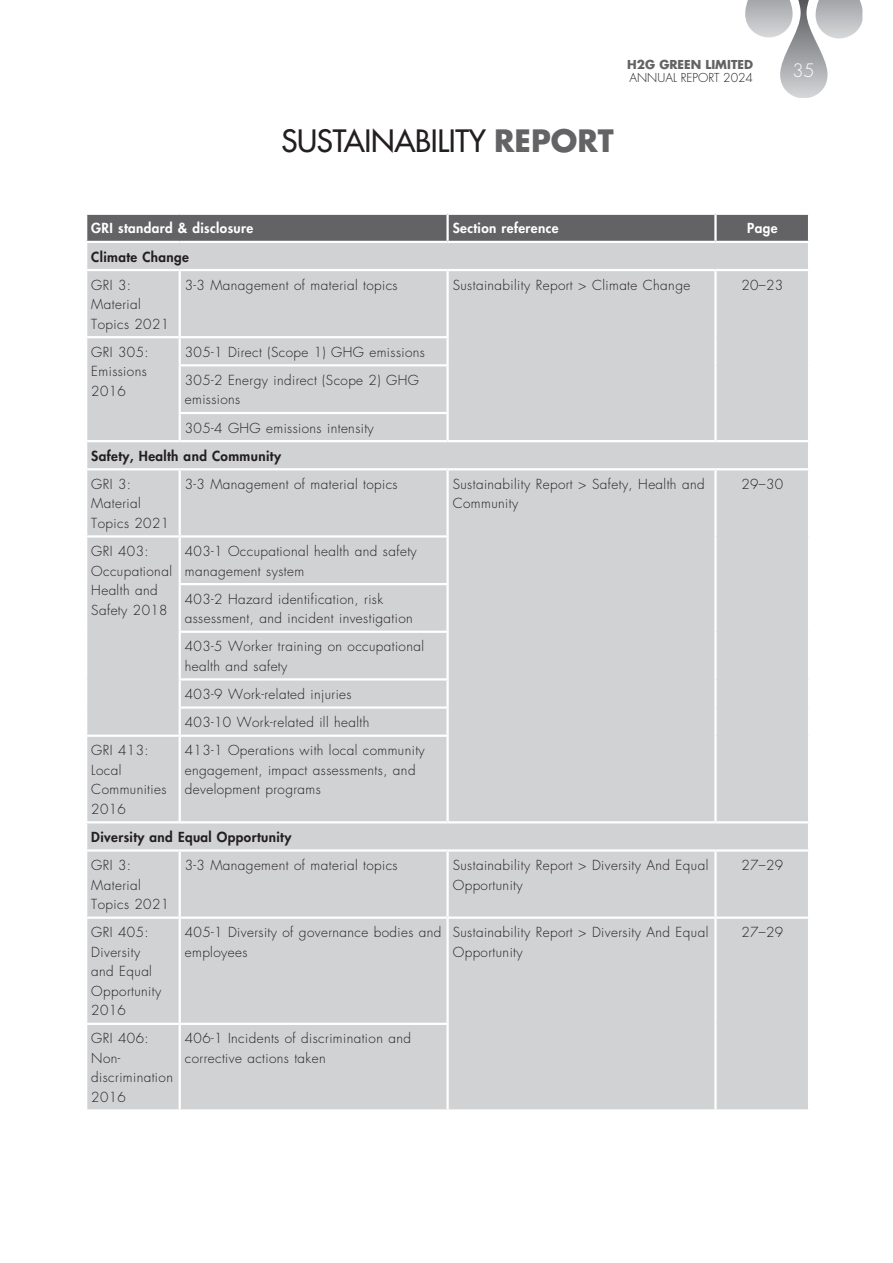
<style>
.page{position:relative;width:893px;height:1263px;background:#fff}
.page>*{position:absolute;margin:0;border:0;box-sizing:border-box;transform-origin:0 0}
.t1{font:500 30px "Futura Std";letter-spacing:-.01em;color:#231f20}
.t2{font:300 18px "Futura Std";color:#fff}
.t3{font:300 13.5px/19.5px "Futura Std";letter-spacing:.03em;color:#231f20}
.t4{font:800 13.5px "Futura Std";letter-spacing:.03em;color:#231f20}
.t5{font:800 13.5px "Futura Std";letter-spacing:.03em;color:#fff}
.t6{font:300 12px "Futura Std";color:#231f20}
.t7{font:700 12px "Futura Std";color:#636366}
.s1{font-weight:700;color:#636366}
</style>
<div class="page">
<div style="left:87px;top:215px;width:721px;height:26px;background:#636366"></div>
<div style="left:87px;top:243px;width:721px;height:866px;background:#d1d2d4"></div>
<hr style="left:446px;top:215px;width:3px;height:26px;background:#fff">
<hr style="left:714px;top:215px;width:3px;height:26px;background:#fff">
<hr style="left:85px;top:269px;width:95px;height:2px;background:#fff">
<hr style="left:180px;top:269px;width:268px;height:2px;background:#fff">
<hr style="left:179px;top:271px;width:2px;height:65px;background:#fff">
<hr style="left:448px;top:269px;width:267px;height:2px;background:#fff">
<hr style="left:446px;top:271px;width:3px;height:65px;background:#fff">
<hr style="left:715px;top:269px;width:95px;height:2px;background:#fff">
<hr style="left:714px;top:271px;width:3px;height:66px;background:#fff">
<hr style="left:85px;top:336px;width:95px;height:2px;background:#fff">
<hr style="left:180px;top:336px;width:269px;height:2px;background:#fff">
<hr style="left:179px;top:338px;width:2px;height:26px;background:#fff">
<hr style="left:446px;top:338px;width:3px;height:26px;background:#fff">
<hr style="left:714px;top:337px;width:3px;height:28px;background:#fff">
<hr style="left:179px;top:364px;width:270px;height:2px;background:#fff">
<hr style="left:179px;top:366px;width:2px;height:46px;background:#fff">
<hr style="left:446px;top:366px;width:3px;height:46px;background:#fff">
<hr style="left:714px;top:365px;width:3px;height:48px;background:#fff">
<hr style="left:179px;top:412px;width:270px;height:2px;background:#fff">
<hr style="left:179px;top:414px;width:2px;height:26px;background:#fff">
<hr style="left:446px;top:414px;width:3px;height:26px;background:#fff">
<hr style="left:714px;top:413px;width:3px;height:27px;background:#fff">
<hr style="left:85px;top:440px;width:95px;height:2px;background:#fff">
<hr style="left:180px;top:440px;width:268px;height:2px;background:#fff">
<hr style="left:448px;top:440px;width:267px;height:2px;background:#fff">
<hr style="left:715px;top:440px;width:95px;height:2px;background:#fff">
<hr style="left:85px;top:468px;width:95px;height:2px;background:#fff">
<hr style="left:180px;top:468px;width:268px;height:2px;background:#fff">
<hr style="left:179px;top:470px;width:2px;height:65px;background:#fff">
<hr style="left:448px;top:468px;width:267px;height:2px;background:#fff">
<hr style="left:446px;top:470px;width:3px;height:65px;background:#fff">
<hr style="left:715px;top:468px;width:95px;height:2px;background:#fff">
<hr style="left:714px;top:470px;width:3px;height:66px;background:#fff">
<hr style="left:85px;top:535px;width:95px;height:3px;background:#fff">
<hr style="left:180px;top:535px;width:269px;height:3px;background:#fff">
<hr style="left:179px;top:538px;width:2px;height:45px;background:#fff">
<hr style="left:446px;top:538px;width:3px;height:45px;background:#fff">
<hr style="left:714px;top:536px;width:3px;height:48px;background:#fff">
<hr style="left:179px;top:583px;width:270px;height:2px;background:#fff">
<hr style="left:179px;top:585px;width:2px;height:46px;background:#fff">
<hr style="left:446px;top:585px;width:3px;height:46px;background:#fff">
<hr style="left:714px;top:584px;width:3px;height:48px;background:#fff">
<hr style="left:179px;top:631px;width:270px;height:2px;background:#fff">
<hr style="left:179px;top:633px;width:2px;height:45px;background:#fff">
<hr style="left:446px;top:633px;width:3px;height:45px;background:#fff">
<hr style="left:714px;top:632px;width:3px;height:47px;background:#fff">
<hr style="left:179px;top:678px;width:270px;height:2px;background:#fff">
<hr style="left:179px;top:680px;width:2px;height:26px;background:#fff">
<hr style="left:446px;top:680px;width:3px;height:26px;background:#fff">
<hr style="left:714px;top:679px;width:3px;height:28px;background:#fff">
<hr style="left:179px;top:706px;width:270px;height:3px;background:#fff">
<hr style="left:179px;top:709px;width:2px;height:25px;background:#fff">
<hr style="left:446px;top:709px;width:3px;height:25px;background:#fff">
<hr style="left:714px;top:707px;width:3px;height:29px;background:#fff">
<hr style="left:85px;top:734px;width:95px;height:3px;background:#fff">
<hr style="left:180px;top:734px;width:269px;height:3px;background:#fff">
<hr style="left:179px;top:737px;width:2px;height:84px;background:#fff">
<hr style="left:446px;top:737px;width:3px;height:84px;background:#fff">
<hr style="left:714px;top:736px;width:3px;height:85px;background:#fff">
<hr style="left:85px;top:821px;width:95px;height:2px;background:#fff">
<hr style="left:180px;top:821px;width:268px;height:2px;background:#fff">
<hr style="left:448px;top:821px;width:267px;height:2px;background:#fff">
<hr style="left:715px;top:821px;width:95px;height:2px;background:#fff">
<hr style="left:85px;top:849px;width:95px;height:3px;background:#fff">
<hr style="left:180px;top:849px;width:268px;height:3px;background:#fff">
<hr style="left:179px;top:852px;width:2px;height:64px;background:#fff">
<hr style="left:448px;top:849px;width:267px;height:3px;background:#fff">
<hr style="left:446px;top:852px;width:3px;height:64px;background:#fff">
<hr style="left:715px;top:849px;width:95px;height:3px;background:#fff">
<hr style="left:714px;top:852px;width:3px;height:64px;background:#fff">
<hr style="left:85px;top:916px;width:95px;height:3px;background:#fff">
<hr style="left:180px;top:916px;width:268px;height:3px;background:#fff">
<hr style="left:179px;top:919px;width:2px;height:104px;background:#fff">
<hr style="left:448px;top:916px;width:267px;height:3px;background:#fff">
<hr style="left:446px;top:919px;width:3px;height:104px;background:#fff">
<hr style="left:715px;top:916px;width:95px;height:3px;background:#fff">
<hr style="left:714px;top:919px;width:3px;height:105px;background:#fff">
<hr style="left:85px;top:1023px;width:95px;height:2px;background:#fff">
<hr style="left:180px;top:1023px;width:269px;height:2px;background:#fff">
<hr style="left:179px;top:1025px;width:2px;height:84px;background:#fff">
<hr style="left:446px;top:1025px;width:3px;height:84px;background:#fff">
<hr style="left:714px;top:1024px;width:3px;height:85px;background:#fff">
<svg style="left:745px;top:0;width:117px;height:98px"></svg>
<p class="t7" style="left:627px;top:56px;width:127px">H2G GREEN LIMITED</p>
<p class="t6" style="left:629px;top:70px;width:125px">ANNUAL REPORT 2024</p>
<h1 class="t1" style="left:281px;top:122px;width:334px">SUSTAINABILITY <span class="s1">REPORT</span></h1>
<h2 class="t2" style="left:792px;top:59px;width:24px">35</h2>
<p class="t5" style="left:91px;top:220px;width:164px">GRI standard &amp; disclosure</p>
<p class="t5" style="left:453px;top:220px;width:107px">Section reference</p>
<p class="t5" style="left:747px;top:220px;width:32px">Page</p>
<p class="t4" style="left:91px;top:248px;width:99px">Climate Change</p>
<p class="t3" style="left:91px;top:275px;width:79px">GRI 3:<br>Material<br>Topics 2021</p>
<p class="t3" style="left:185px;top:275px;width:214px">3-3 Management of material topics</p>
<p class="t3" style="left:453px;top:275px;width:239px">Sustainability Report &gt; Climate Change</p>
<p class="t3" style="left:741px;top:275px;width:43px">20–23</p>
<p class="t3" style="left:91px;top:343px;width:59px">GRI 305:<br>Emissions<br>2016</p>
<p class="t3" style="left:185px;top:338px;width:242px;line-height:28.2px">305-1 Direct (Scope 1) GHG emissions<br>305-2 Energy indirect (Scope 2) GHG</p>
<p class="t3" style="left:185px;top:386px;width:191px;line-height:28.2px">emissions<br>305-4 GHG emissions intensity</p>
<p class="t4" style="left:91px;top:447px;width:191px">Safety, Health and Community</p>
<p class="t3" style="left:91px;top:475px;width:79px">GRI 3:<br>Material<br>Topics 2021</p>
<p class="t3" style="left:185px;top:475px;width:214px">3-3 Management of material topics</p>
<p class="t3" style="left:453px;top:475px;width:253px">Sustainability Report &gt; Safety, Health and<br>Community</p>
<p class="t3" style="left:741px;top:475px;width:43px">29–30</p>
<p class="t3" style="left:91px;top:542px;width:82px">GRI 403:<br>Occupational<br>Health and<br>Safety 2018</p>
<p class="t3" style="left:185px;top:542px;width:233px">403-1 Occupational health and safety management system</p>
<p class="t3" style="left:185px;top:589px;width:230px">403-2 Hazard identification, risk assessment, and incident investigation</p>
<p class="t3" style="left:185px;top:637px;width:241px">403-5 Worker training on occupational health and safety</p>
<p class="t3" style="left:185px;top:680px;width:186px;line-height:28.2px">403-9 Work-related injuries<br>403-10 Work-related ill health</p>
<p class="t3" style="left:91px;top:741px;width:77px">GRI 413:<br>Local<br>Communities<br>2016</p>
<p class="t3" style="left:185px;top:741px;width:241px">413-1 Operations with local community engagement, impact assessments, and development programs</p>
<p class="t4" style="left:91px;top:828px;width:202px">Diversity and Equal Opportunity</p>
<p class="t3" style="left:91px;top:856px;width:79px">GRI 3:<br>Material<br>Topics 2021</p>
<p class="t3" style="left:185px;top:856px;width:214px">3-3 Management of material topics</p>
<p class="t3" style="left:453px;top:856px;width:257px">Sustainability Report &gt; Diversity And Equal<br>Opportunity</p>
<p class="t3" style="left:741px;top:856px;width:43px">27–29</p>
<p class="t3" style="left:91px;top:923px;width:71px">GRI 405:<br>Diversity and Equal<br>Opportunity<br>2016</p>
<p class="t3" style="left:185px;top:923px;width:258px">405-1 Diversity of governance bodies and employees</p>
<p class="t3" style="left:453px;top:923px;width:257px">Sustainability Report &gt; Diversity And Equal<br>Opportunity</p>
<p class="t3" style="left:741px;top:923px;width:43px">27–29</p>
<p class="t3" style="left:91px;top:1029px;width:83px">GRI 406:<br>Non&shy;discrimination<br>2016</p>
<p class="t3" style="left:185px;top:1029px;width:228px">406-1 Incidents of discrimination and corrective actions taken</p>
</div>
